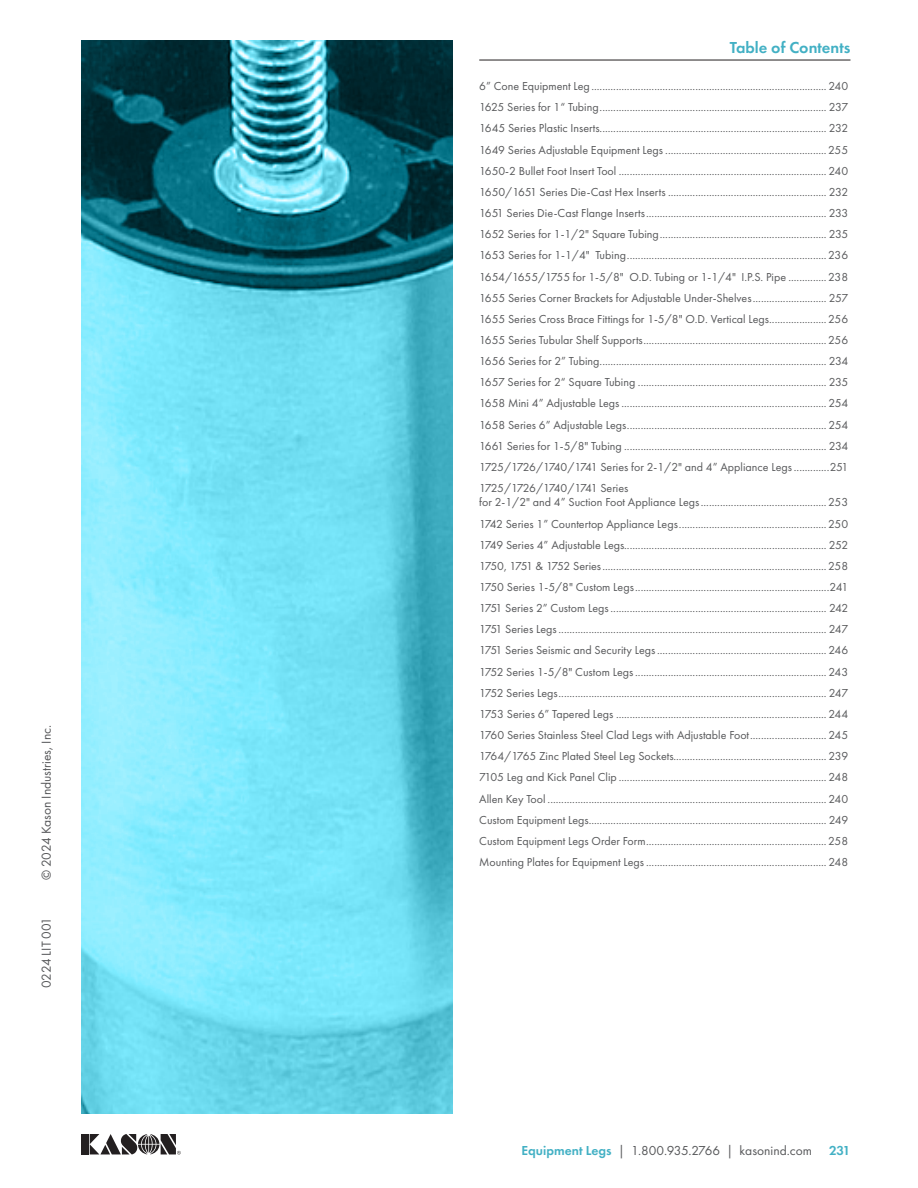
<style>
.page{position:relative;width:918px;height:1188px;background:#fff}
.page>*{position:absolute;margin:0;border:0;box-sizing:border-box;transform-origin:0 0}
.Headers_-_Futura_11pt__demi__underline{font:600 16.5px "Futura PT";color:#42b0c4}
.t1{font:13.5px "Futura PT";color:#57585a}
.t2{font:600 13.5px "Futura PT";color:#42b0c4}
.t3{font:12px/14.4px "Futura PT";color:#57585a}
.t4{font:12px "Futura PT";letter-spacing:-.045em;color:#57585a}
.s1{font-weight:600;color:#42b0c4}
</style>
<div class="page">
<svg style="left:81px;top:40px;width:371px;height:1074px;background:#5ec2d4"></svg>
<div style="left:81px;top:1134px;width:7px;height:20px;background:#231f20"></div>
<svg style="left:90px;top:1134px;width:91px;height:21px"></svg>
<hr style="left:479px;top:60px;width:371px;height:1px;background:#231f20">
<p class="t1" style="left:38px;top:880px;width:157px;rotate:-90deg">© 2024 Kason Industries, Inc.</p>
<p class="t1" style="left:38px;top:988px;width:73px;rotate:-90deg">0224 LIT 001</p>
<p class="Headers_-_Futura_11pt__demi__underline" style="left:730px;top:37px;width:122px">Table of Contents</p>
<p class="t3" style="left:479px;top:79px;width:371px">6” Cone Equipment Leg......................................................................................240</p>
<p class="t3" style="left:479px;top:100px;width:370px">1625 Series for 1“ Tubing................................................................................... 237</p>
<p class="t3" style="left:479px;top:121px;width:370px">1645 Series Plastic Inserts................................................................................... 232</p>
<p class="t3" style="left:479px;top:142px;width:371px">1649 Series Adjustable Equipment Legs ...........................................................255</p>
<p class="t3" style="left:479px;top:163px;width:371px">1650-2 Bullet Foot Insert Tool ............................................................................240</p>
<p class="t3" style="left:479px;top:185px;width:370px">1650/1651 Series Die-Cast Hex Inserts .......................................................... 232</p>
<p class="t3" style="left:479px;top:206px;width:370px">1651 Series Die-Cast Flange Inserts.................................................................. 233</p>
<p class="t3" style="left:479px;top:227px;width:371px">1652 Series for 1-1/2" Square Tubing............................................................. 235</p>
<p class="t3" style="left:479px;top:248px;width:371px">1653 Series for 1-1/4" Tubing.........................................................................236</p>
<p class="t3" style="left:479px;top:269px;width:371px">1654/1655/1755 for 1-5/8" O.D. Tubing or 1-1/4" I.P.S. Pipe ..............238</p>
<p class="t3" style="left:479px;top:290px;width:370px">1655 Series Corner Brackets for Adjustable Under-Shelves........................... 257</p>
<p class="t3" style="left:479px;top:312px;width:371px">1655 Series Cross Brace Fittings for 1-5/8" O.D. Vertical Legs.....................256</p>
<p class="t3" style="left:479px;top:333px;width:371px">1655 Series Tubular Shelf Supports...................................................................256</p>
<p class="t3" style="left:479px;top:354px;width:370px">1656 Series for 2” Tubing................................................................................... 234</p>
<p class="t3" style="left:479px;top:375px;width:371px">1657 Series for 2“ Square Tubing ..................................................................... 235</p>
<p class="t3" style="left:479px;top:396px;width:370px">1658 Mini 4” Adjustable Legs ........................................................................... 254</p>
<p class="t3" style="left:479px;top:417px;width:370px">1658 Series 6” Adjustable Legs......................................................................... 254</p>
<p class="t3" style="left:479px;top:438px;width:370px">1661 Series for 1-5/8" Tubing .......................................................................... 234</p>
<p class="t3" style="left:479px;top:460px;width:370px">1725/1726/1740/1741 Series for 2-1/2" and 4” Appliance Legs .............251</p>
<p class="t3" style="left:479px;top:481px;width:371px">1725/1726/1740/1741 Series<br>for 2-1/2" and 4” Suction Foot Appliance Legs..............................................253</p>
<p class="t3" style="left:479px;top:516px;width:371px">1742 Series 1” Countertop Appliance Legs......................................................250</p>
<p class="t3" style="left:479px;top:537px;width:371px">1749 Series 4” Adjustable Legs.......................................................................... 252</p>
<p class="t4" style="left:479px;top:559px;width:371px">1750, 1751 &amp; 1752 Series..................................................................................258</p>
<p class="t3" style="left:479px;top:580px;width:370px">1750 Series 1-5/8" Custom Legs.......................................................................241</p>
<p class="t3" style="left:479px;top:601px;width:371px">1751 Series 2” Custom Legs ............................................................................... 242</p>
<p class="t3" style="left:479px;top:622px;width:370px">1751 Series Legs .................................................................................................. 247</p>
<p class="t3" style="left:479px;top:643px;width:371px">1751 Series Seismic and Security Legs..............................................................246</p>
<p class="t3" style="left:479px;top:664px;width:371px">1752 Series 1-5/8" Custom Legs ......................................................................243</p>
<p class="t3" style="left:479px;top:685px;width:370px">1752 Series Legs.................................................................................................. 247</p>
<p class="t3" style="left:479px;top:707px;width:371px">1753 Series 6” Tapered Legs .............................................................................244</p>
<p class="t3" style="left:479px;top:728px;width:371px">1760 Series Stainless Steel Clad Legs with Adjustable Foot............................245</p>
<p class="t3" style="left:479px;top:749px;width:371px">1764/1765 Zinc Plated Steel Leg Sockets........................................................ 239</p>
<p class="t3" style="left:479px;top:770px;width:371px">7105 Leg and Kick Panel Clip ............................................................................248</p>
<p class="t3" style="left:479px;top:791px;width:371px">Allen Key Tool ......................................................................................................240</p>
<p class="t3" style="left:479px;top:812px;width:370px">Custom Equipment Legs....................................................................................... 249</p>
<p class="t3" style="left:479px;top:834px;width:371px">Custom Equipment Legs Order Form..................................................................258</p>
<p class="t3" style="left:479px;top:855px;width:371px">Mounting Plates for Equipment Legs ..................................................................248</p>
<p class="t1" style="left:522px;top:1142px;width:292px"><span class="s1">Equipment Legs</span> | 1.800.935.2766 | kasonind.com</p>
<p class="t2" style="left:829px;top:1142px;width:23px">231</p>
</div>
